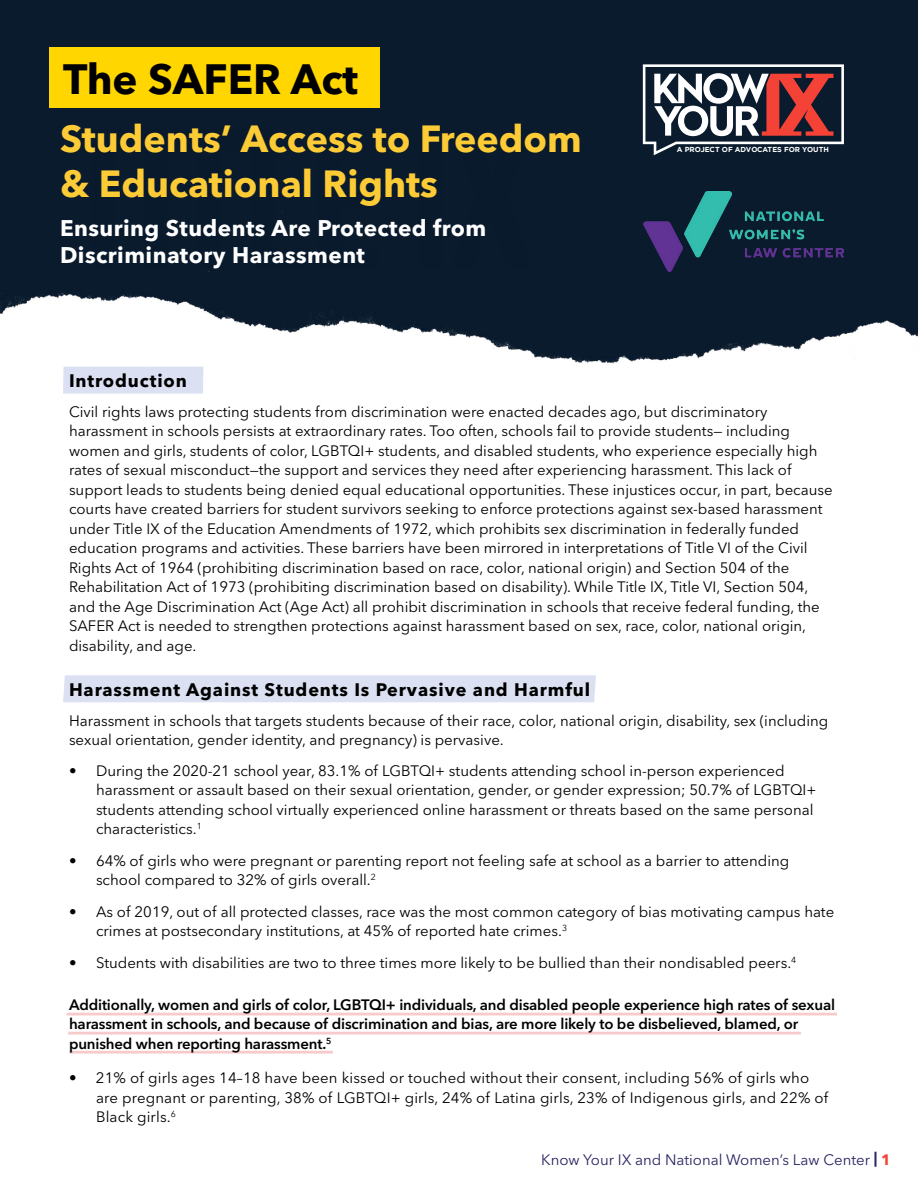
<style>
.page{position:relative;width:918px;height:1188px;background:#fff}
.page>*{position:absolute;margin:0;border:0;box-sizing:border-box;transform-origin:0 0}
.t1{font:700 42px "Avenir Next LT Pro";color:#000}
.t2{font:700 37.5px "Avenir Next LT Pro";color:#fccb36}
.t3{font:700 22.5px/27px "Avenir Next LT Pro";letter-spacing:.02em;color:#fff}
.t4{font:700 18px "Avenir Next LT Pro";letter-spacing:.05em;color:#000}
.t5{font:15px/19.5px "Avenir Next LT Pro";color:#000}
.t6{font:600 15px/19.5px "Avenir Next LT Pro";letter-spacing:-.01em;color:#000}
.t7{font:15px "Avenir Next LT Pro";color:#292663}
.t8{font:700 7.2px "Gotham";color:#fff}
.s1{font-weight:700}
.s2{font-weight:700;color:#ef4438}
</style>
<div class="page">
<svg style="left:66px;top:1013px;width:771px;height:3px;background:#f8d3d3"></svg>
<svg style="left:68px;top:1032px;width:733px;height:3px;background:#f8d2d2"></svg>
<svg style="left:69px;top:1051px;width:264px;height:3px"></svg>
<div style="left:63px;top:675px;width:533px;height:27px;background:#dbe1f2"></div>
<svg style="left:63px;top:391px;width:140px;height:3px"></svg>
<img style="left:0;top:0;width:918px;height:391px">
<svg style="left:643px;top:64px;width:201px;height:91px"></svg>
<div style="left:50px;top:48px;width:330px;height:60px;background:#ffd600"></div>
<div style="left:67px;top:128px;width:466px;height:141px;background:#0a1b2d"></div>
<img style="left:643px;top:192px;width:201px;height:79px">
<p class="t1" style="left:63px;top:54px;width:297px">The SAFER Act</p>
<p class="t2" style="left:60px;top:116px;width:523px">Students’ Access to Freedom</p>
<p class="t2" style="left:60px;top:161px;width:379px">&amp; Educational Rights</p>
<p class="t3" style="left:60px;top:214px;width:428px">Ensuring Students Are Protected from<br>Discriminatory Harassment</p>
<p class="t8" style="left:677px;top:146px;width:154px">A PROJECT OF ADVOCATES FOR YOUTH</p>
<p class="t4" style="left:69px;top:369px;width:120px">Introduction</p>
<p class="t5" style="left:69px;top:402px;width:765px">Civil rights laws protecting students from discrimination were enacted decades ago, but discriminatory harassment in schools persists at extraordinary rates. Too often, schools fail to provide students— including women and girls, students of color, LGBTQI+ students, and disabled students, who experience especially high rates of sexual misconduct—the support and services they need after experiencing harassment. This lack of support leads to students being denied equal educational opportunities. These injustices occur, in part, because courts have created barriers for student survivors seeking to enforce protections against sex-based harassment under Title IX of the Education Amendments of 1972, which prohibits sex discrimination in federally funded education programs and activities. These barriers have been mirrored in interpretations of Title VI of the Civil Rights Act of 1964 (prohibiting discrimination based on race, color, national origin) and Section 504 of the Rehabilitation Act of 1973 (prohibiting discrimination based on disability). While Title IX, Title VI, Section 504, and the Age Discrimination Act (Age Act) all prohibit discrimination in schools that receive federal funding, the SAFER Act is needed to strengthen protections against harassment based on sex, race, color, national origin, disability, and age.</p>
<p class="t4" style="left:69px;top:678px;width:523px">Harassment Against Students Is Pervasive and Harmful</p>
<p class="t5" style="left:69px;top:711px;width:761px">Harassment in schools that targets students because of their race, color, national origin, disability, sex (including sexual orientation, gender identity, and pregnancy) is pervasive.</p>
<p class="t5" style="left:96px;top:761px;width:722px;text-indent:-27px">• During the 2020-21 school year, 83.1% of LGBTQI+ students attending school in-person experienced harassment or assault based on their sexual orientation, gender, or gender expression; 50.7% of LGBTQI+ students attending school virtually experienced online harassment or threats based on the same personal characteristics.<sup>1</sup></p>
<p class="t5" style="left:96px;top:851px;width:695px;text-indent:-27px">• 64% of girls who were pregnant or parenting report not feeling safe at school as a barrier to attending school compared to 32% of girls overall.<sup>2</sup></p>
<p class="t5" style="left:96px;top:902px;width:740px;text-indent:-27px">• As of 2019, out of all protected classes, race was the most common category of bias motivating campus hate crimes at postsecondary institutions, at 45% of reported hate crimes.<sup>3</sup></p>
<p class="t5" style="left:69px;top:953px;width:729px">• Students with disabilities are two to three times more likely to be bullied than their nondisabled peers.<sup>4</sup></p>
<p class="t6" style="left:69px;top:995px;width:768px">Additionally, women and girls of color, LGBTQI+ individuals, and disabled people experience high rates of sexual harassment in schools, and because of discrimination and bias, are more likely to be disbelieved, blamed, or punished when reporting harassment.<sup>5</sup></p>
<p class="t5" style="left:96px;top:1068px;width:734px;text-indent:-27px">• 21% of girls ages 14–18 have been kissed or touched without their consent, including 56% of girls who are pregnant or parenting, 38% of LGBTQI+ girls, 24% of Latina girls, 23% of Indigenous girls, and 22% of<br>Black girls.<sup>6</sup></p>
<p class="t7" style="left:541px;top:1151px;width:351px">Know Your IX and National Women’s Law Center <span class="s1">|</span> <span class="s2">1</span></p>
</div>
